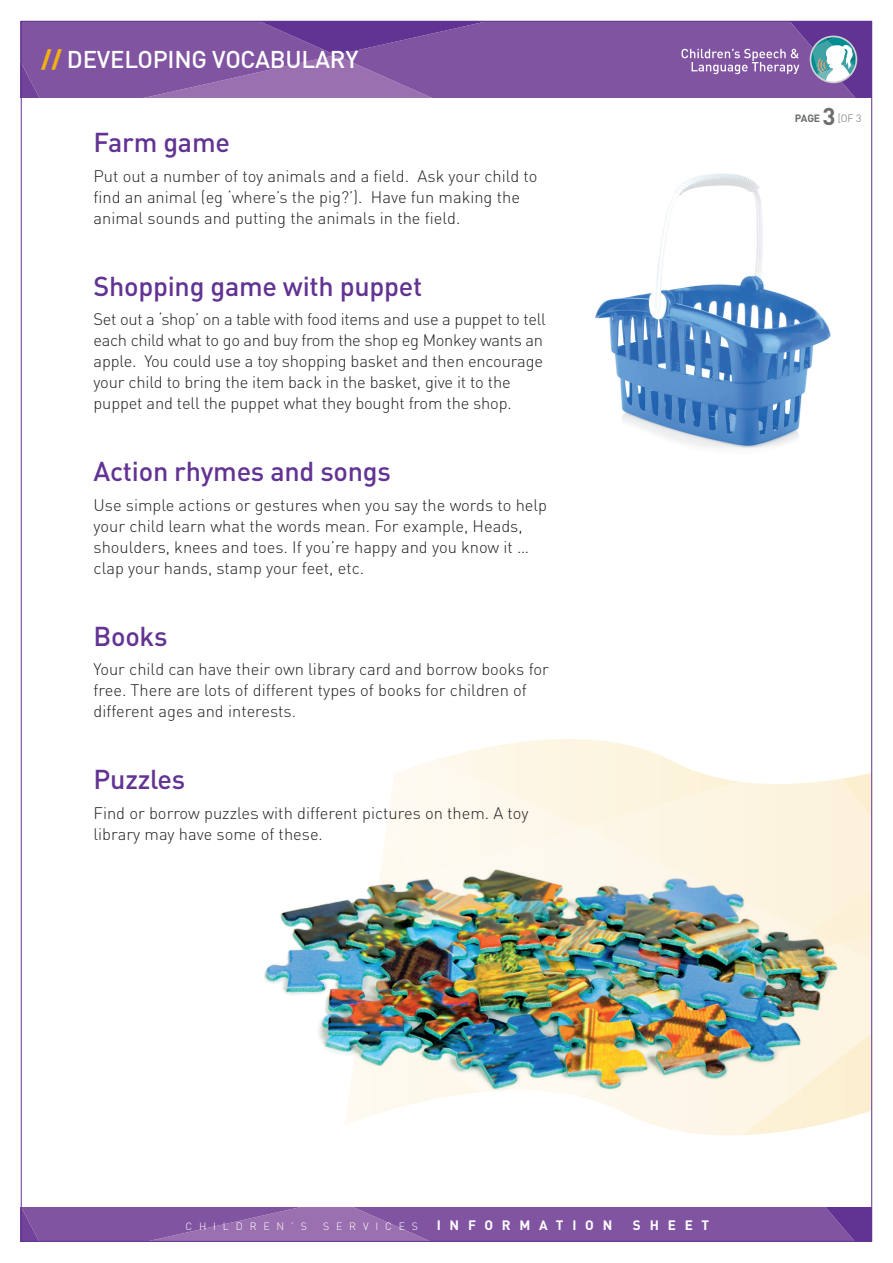
<style>
.page{position:relative;width:893px;height:1263px;background:#fff}
.page>*{position:absolute;margin:0;border:0;box-sizing:border-box;transform-origin:0 0}
.t1{font:500 27px "DIN";letter-spacing:-.01em;color:#623393}
.t2{font:500 24px "DIN";letter-spacing:-.01em;color:#fff}
.t3{font:700 24px "DIN";color:#6c6d70}
.t4{font:300 16.5px/21px "DIN";color:#231f20}
.t5{font:700 13.5px "DIN";letter-spacing:.65em;color:#fff}
.t6{font:300 10.5px "DIN";letter-spacing:.65em;color:#fff}
.t7{font:700 10.5px "DIN";color:#6c6d70}
.t8{font:300 10.5px "DIN";color:#6c6d70}
.s1{font-weight:900;color:#efb211}
</style>
<div class="page">
<svg style="left:388px;top:739px;width:482px;height:396px"></svg>
<svg style="left:23px;top:1208px;width:847px;height:32px;background:#8558a4"></svg>
<svg style="left:21px;top:21px;width:851px;height:77px;background:#8258a3"></svg>
<img style="left:595px;top:173px;width:236px;height:276px">
<img style="left:264px;top:817px;width:597px;height:308px">
<img style="left:433px;top:870px;width:63px;height:29px">
<h2 class="t2" style="left:41px;top:44px;width:319px"><span class="s1">//</span> DEVELOPING VOCABULARY</h2>
<h1 class="t1" style="left:94px;top:125px;width:138px">Farm game</h1>
<p class="t4" style="left:94px;top:165px;width:446px">Put out a number of toy animals and a field. Ask your child to find an animal (eg ‘where’s the pig?’). Have fun making the animal sounds and putting the animals in the field.</p>
<h1 class="t1" style="left:94px;top:269px;width:330px">Shopping game with puppet</h1>
<p class="t4" style="left:94px;top:308px;width:454px">Set out a ‘shop’ on a table with food items and use a puppet to tell each child what to go and buy from the shop eg Monkey wants an apple. You could use a toy shopping basket and then encourage your child to bring the item back in the basket, give it to the puppet and tell the puppet what they bought from the shop.</p>
<h1 class="t1" style="left:94px;top:454px;width:299px">Action rhymes and songs</h1>
<p class="t4" style="left:94px;top:494px;width:455px">Use simple actions or gestures when you say the words to help your child learn what the words mean. For example, Heads, shoulders, knees and toes. If you’re happy and you know it … clap your hands, stamp your feet, etc.</p>
<h1 class="t1" style="left:94px;top:619px;width:76px">Books</h1>
<p class="t4" style="left:94px;top:658px;width:457px">Your child can have their own library card and borrow books for free. There are lots of different types of books for children of different ages and interests.</p>
<h1 class="t1" style="left:94px;top:762px;width:93px">Puzzles</h1>
<p class="t4" style="left:94px;top:802px;width:436px">Find or borrow puzzles with different pictures on them. A toy library may have some of these.</p>
<p class="t7" style="left:795px;top:111px;width:27px">PAGE</p>
<h2 class="t3" style="left:822px;top:100px;width:15px">3</h2>
<p class="t8" style="left:838px;top:111px;width:25px">[OF 3</p>
<p class="t6" style="left:185px;top:1219px;width:123px">CHILDREN’S</p>
<p class="t6" style="left:323px;top:1219px;width:96px">SERVICES</p>
<p class="t5" style="left:437px;top:1216px;width:177px">INFORMATION</p>
<p class="t5" style="left:633px;top:1216px;width:78px">SHEET</p>
</div>
